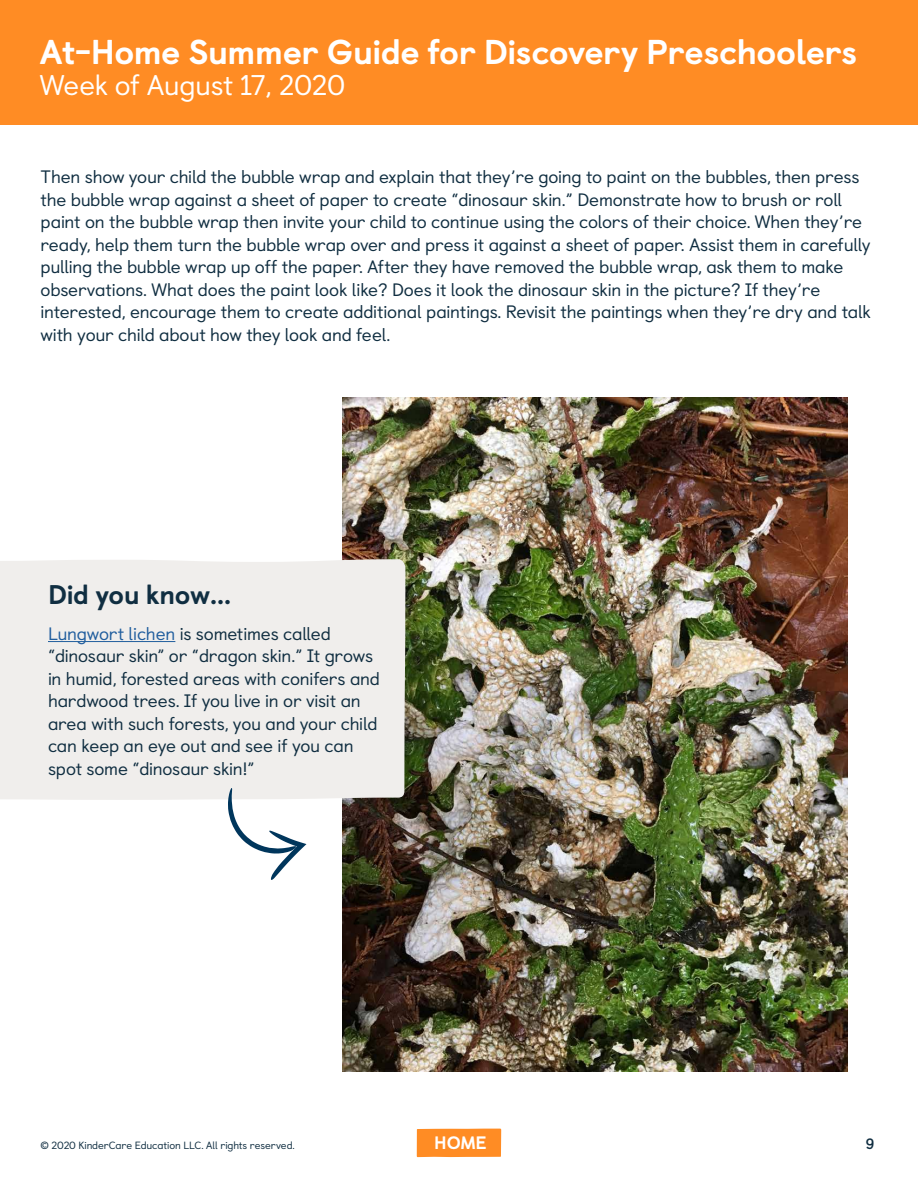
<style>
.page{position:relative;width:918px;height:1188px;background:#fff}
.page>*{position:absolute;margin:0;border:0;box-sizing:border-box;transform-origin:0 0}
.t1{font:800 34.5px "Castledown";letter-spacing:-.015em;color:#fff}
.t2{font:28.5px "Castledown";letter-spacing:-.015em;color:#fff}
.t3{font:800 27px "Castledown";letter-spacing:-.015em;color:#102e41}
.t4{font:18px/22.5px "Castledown";letter-spacing:-.01em;color:#102e41}
.t5{font:800 18px "Castledown";color:#fff}
.t6{font:700 15px "Castledown";color:#102e41}
.t7{font:10.5px "Castledown";letter-spacing:-.01em;color:#102e41}
.s1{color:#215e9e}
</style>
<div class="page">
<div style="left:417px;top:1129px;width:84px;height:28px;background:#ff8c24"></div>
<div style="left:0;top:0;width:918px;height:125px;background:#ff8c24"></div>
<img style="left:342px;top:397px;width:506px;height:674px">
<div style="left:0;top:559px;width:405px;height:242px;background:#f0eeec"></div>
<hr style="left:48px;top:641px;width:127px;height:1px;background:#215e9e">
<svg style="left:228px;top:788px;width:78px;height:92px"></svg>
<h1 class="t1" style="left:40px;top:24px;width:819px">At-Home Summer Guide for Discovery Preschoolers</h1>
<h2 class="t2" style="left:40px;top:63px;width:307px">Week of August 17, 2020</h2>
<p class="t4" style="left:40px;top:164px;width:832px">Then show your child the bubble wrap and explain that they’re going to paint on the bubbles, then press the bubble wrap against a sheet of paper to create “dinosaur skin.” Demonstrate how to brush or roll paint on the bubble wrap then invite your child to continue using the colors of their choice. When they’re ready, help them turn the bubble wrap over and press it against a sheet of paper. Assist them in carefully pulling the bubble wrap up off the paper. After they have removed the bubble wrap, ask them to make observations. What does the paint look like? Does it look the dinosaur skin in the picture? If they’re interested, encourage them to create additional paintings. Revisit the paintings when they’re dry and talk with your child about how they look and feel.</p>
<h3 class="t3" style="left:48px;top:572px;width:185px">Did you know...</h3>
<p class="t4" style="left:48px;top:621px;width:333px"><span class="s1">Lungwort lichen</span> is sometimes called “dinosaur skin” or “dragon skin.” It grows in humid, forested areas with conifers and hardwood trees. If you live in or visit an area with such forests, you and your child can keep an eye out and see if you can spot some “dinosaur skin!”</p>
<p class="t7" style="left:40px;top:1137px;width:256px">© 2020 KinderCare Education LLC. All rights reserved.</p>
<p class="t5" style="left:434px;top:1128px;width:54px">HOME</p>
<p class="t6" style="left:866px;top:1132px;width:10px">9</p>
</div>
